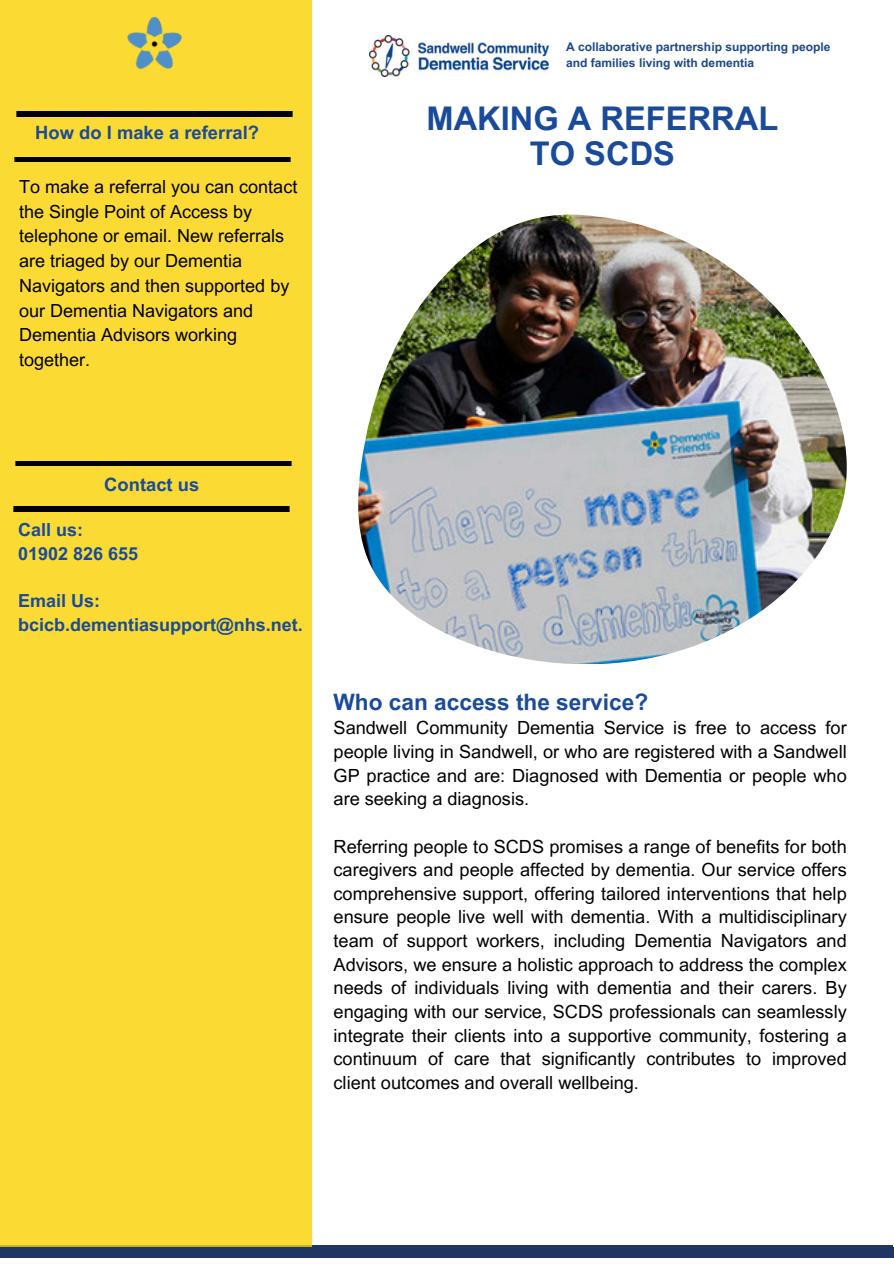
<style>
.page{position:relative;width:894px;height:1264px;background:#fff}
.page>*{position:absolute;margin:0;border:0;box-sizing:border-box;transform-origin:0 0}
.t1{font:700 32.7px/34.8px "Arial MT Pro";color:#1a4b9a;text-align:center}
.t2{font:700 22.65px "Arial MT Pro";color:#1a4b9a}
.t3{font:700 18.3px "Arial MT Pro";color:#1a4b9a}
.t4{font:18.15px/23.7px "Arial MT Pro";color:#000;text-align:justify}
.t5{font:18px/24.8px "Arial MT Pro";color:#000}
.t6{font:700 18px/23.7px "Arial MT Pro";color:#1a4b9a}
.t7{font:700 12px/16px "Arial MT Pro";color:#1d4988}
</style>
<div class="page">
<div style="left:0;top:1245px;width:892px;height:9px;background:#1f3664"></div>
<img style="left:369px;top:36px;width:179px;height:40px">
<div style="left:0;top:0;width:320px;height:1258px;background:#fbdb33"></div>
<img style="left:358px;top:214px;width:488px;height:450px">
<img style="left:10px;top:157px;width:286px;height:5px">
<img style="left:12px;top:112px;width:286px;height:4px">
<img style="left:127px;top:15px;width:55px;height:55px">
<div style="left:0;top:1247px;width:893px;height:10px;background:#1f3664"></div>
<img style="left:9px;top:507px;width:286px;height:4px">
<img style="left:11px;top:461px;width:286px;height:4px">
<h2 class="t3" style="left:35px;top:126px;width:225px">How do I make a referral?</h2>
<p class="t5" style="left:19px;top:176px;width:280px">To make a referral you can contact the Single Point of Access by telephone or email. New referrals are triaged by our Dementia<br>Navigators and then supported by our Dementia Navigators and<br>Dementia Advisors working together.</p>
<h2 class="t7" style="left:566px;top:40px;width:266px">A collaborative partnership supporting people and families living with dementia</h2>
<p class="t1" style="left:426px;top:105px;width:353px">MAKING A REFERRAL<br>TO SCDS</p>
<h2 class="t3" style="left:104px;top:477px;width:96px">Contact us</h2>
<h3 class="t6" style="left:18px;top:520px;width:122px">Call us:<br>01902 826 655</h3>
<p class="t6" style="left:18px;top:591px;width:286px">Email Us: bcicb.dementiasupport@nhs.net.</p>
<h2 class="t2" style="left:333px;top:693px;width:316px">Who can access the service?</h2>
<h2 class="t4" style="left:333px;top:718px;width:514px">Sandwell Community Dementia Service is free to access for people living in Sandwell, or who are registered with a Sandwell GP practice and are: Diagnosed with Dementia or people who are seeking a diagnosis.</h2>
<p class="t4" style="left:333px;top:836px;width:514px">Referring people to SCDS promises a range of benefits for both caregivers and people affected by dementia. Our service offers comprehensive support, offering tailored interventions that help ensure people live well with dementia. With a multidisciplinary team of support workers, including Dementia Navigators and Advisors, we ensure a holistic approach to address the complex needs of individuals living with dementia and their carers. By engaging with our service, SCDS professionals can seamlessly integrate their clients into a supportive community, fostering a continuum of care that significantly contributes to improved client outcomes and overall wellbeing.</p>
</div>
